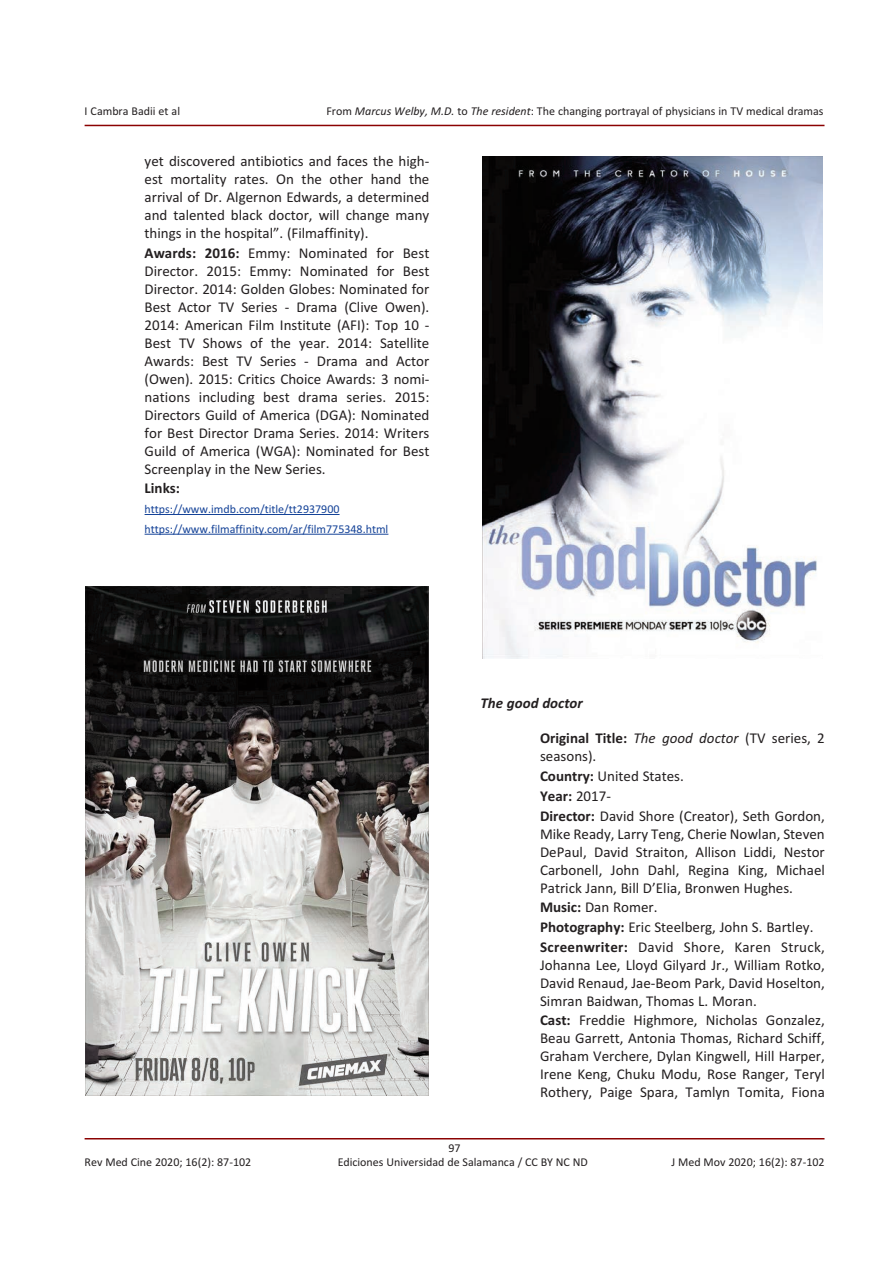
<style>
.page{position:relative;width:893px;height:1263px;background:#fff}
.page>*{position:absolute;margin:0;border:0;box-sizing:border-box;transform-origin:0 0}
.t1{font:15px/18px "Calibri";color:#231f20;text-align:justify}
.t2{font:italic 700 15px "Calibri";color:#231f20}
.t3{font:700 15px "Calibri";color:#231f20}
.t4{font:12px "Calibri";color:#231f20}
.t5{font:12px/19.6px "Calibri";color:#154398}
.s1{font-style:italic}
.s2{font-weight:700}
</style>
<div class="page">
<hr style="left:145px;top:514px;width:195px;height:1px;background:#154398">
<hr style="left:145px;top:534px;width:243px;height:1px;background:#154398">
<hr style="left:85px;top:1138px;width:739px;height:1px;background:#8b0202">
<hr style="left:85px;top:125px;width:739px;height:1px;background:#8b0202">
<img style="left:85px;top:587px;width:344px;height:508px">
<img style="left:483px;top:156px;width:340px;height:503px">
<p class="t4" style="left:85px;top:104px;width:97px">I Cambra Badii et al</p>
<p class="t4" style="left:326px;top:104px;width:499px">From <span class="s1">Marcus Welby, M.D.</span> to <span class="s1">The resident</span>: The changing portrayal of physicians in TV medical dramas</p>
<p class="t1" style="left:145px;top:152px;width:286px">yet discovered antibiotics and faces the high&shy;est mortality rates. On the other hand the arrival of Dr. Algernon Edwards, a determined and talented black doctor, will change many things in the hospital”. (Filmaffinity).</p>
<p class="t1" style="left:145px;top:243px;width:286px"><span class="s2">Awards: 2016:</span> Emmy: Nominated for Best Director. 2015: Emmy: Nominated for Best Director. 2014: Golden Globes: Nominated for Best Actor TV Series - Drama (Clive Owen).<br>2014: American Film Institute (AFI): Top 10 - Best TV Shows of the year. 2014: Satellite Awards: Best TV Series - Drama and Actor (Owen). 2015: Critics Choice Awards: 3 nomi&shy;nations including best drama series. 2015:<br>Directors Guild of America (DGA): Nominated for Best Director Drama Series. 2014: Writers Guild of America (WGA): Nominated for Best Screenplay in the New Series.</p>
<p class="t3" style="left:145px;top:479px;width:37px">Links:</p>
<p class="t5" style="left:145px;top:499px;width:245px">https://www.imdb.com/title/tt2937900 https://www.filmaffinity.com/ar/film775348.html</p>
<p class="t4" style="left:448px;top:1141px;width:14px">97</p>
<p class="t2" style="left:480px;top:694px;width:104px">The good doctor</p>
<p class="t1" style="left:540px;top:729px;width:286px"><span class="s2">Original Title:</span> <span class="s1">The good doctor</span> (TV series, 2 seasons).</p>
<p class="t1" style="left:540px;top:766px;width:286px;line-height:19.6px;text-align:left"><span class="s2">Country:</span> United States.<br><span class="s2">Year:</span> 2017-<br><span class="s2">Director:</span> David Shore (Creator), Seth Gordon,</p>
<p class="t1" style="left:540px;top:824px;width:286px">Mike Ready, Larry Teng, Cherie Nowlan, Steven DePaul, David Straiton, Allison Liddi, Nestor Carbonell, John Dahl, Regina King, Michael Patrick Jann, Bill D’Elia, Bronwen Hughes.</p>
<p class="t1" style="left:540px;top:897px;width:286px;line-height:19.6px;text-align:left"><span class="s2">Music:</span> Dan Romer.<br><span class="s2">Photography:</span> Eric Steelberg, John S. Bartley.<br><span class="s2">Screenwriter:</span> David Shore, Karen Struck,</p>
<p class="t1" style="left:540px;top:955px;width:286px">Johanna Lee, Lloyd Gilyard Jr., William Rotko, David Renaud, Jae-Beom Park, David Hoselton, Simran Baidwan, Thomas L. Moran.</p>
<p class="t1" style="left:540px;top:1011px;width:286px"><span class="s2">Cast:</span> Freddie Highmore, Nicholas Gonzalez, Beau Garrett, Antonia Thomas, Richard Schiff, Graham Verchere, Dylan Kingwell, Hill Harper, Irene Keng, Chuku Modu, Rose Ranger, Teryl Rothery, Paige Spara, Tamlyn Tomita, Fiona</p>
<p class="t4" style="left:85px;top:1155px;width:168px">Rev Med Cine 2020; 16(2): 87-102</p>
<p class="t4" style="left:338px;top:1155px;width:252px">Ediciones Universidad de Salamanca / CC BY NC ND</p>
<p class="t4" style="left:671px;top:1155px;width:155px">J Med Mov 2020; 16(2): 87-102</p>
</div>
